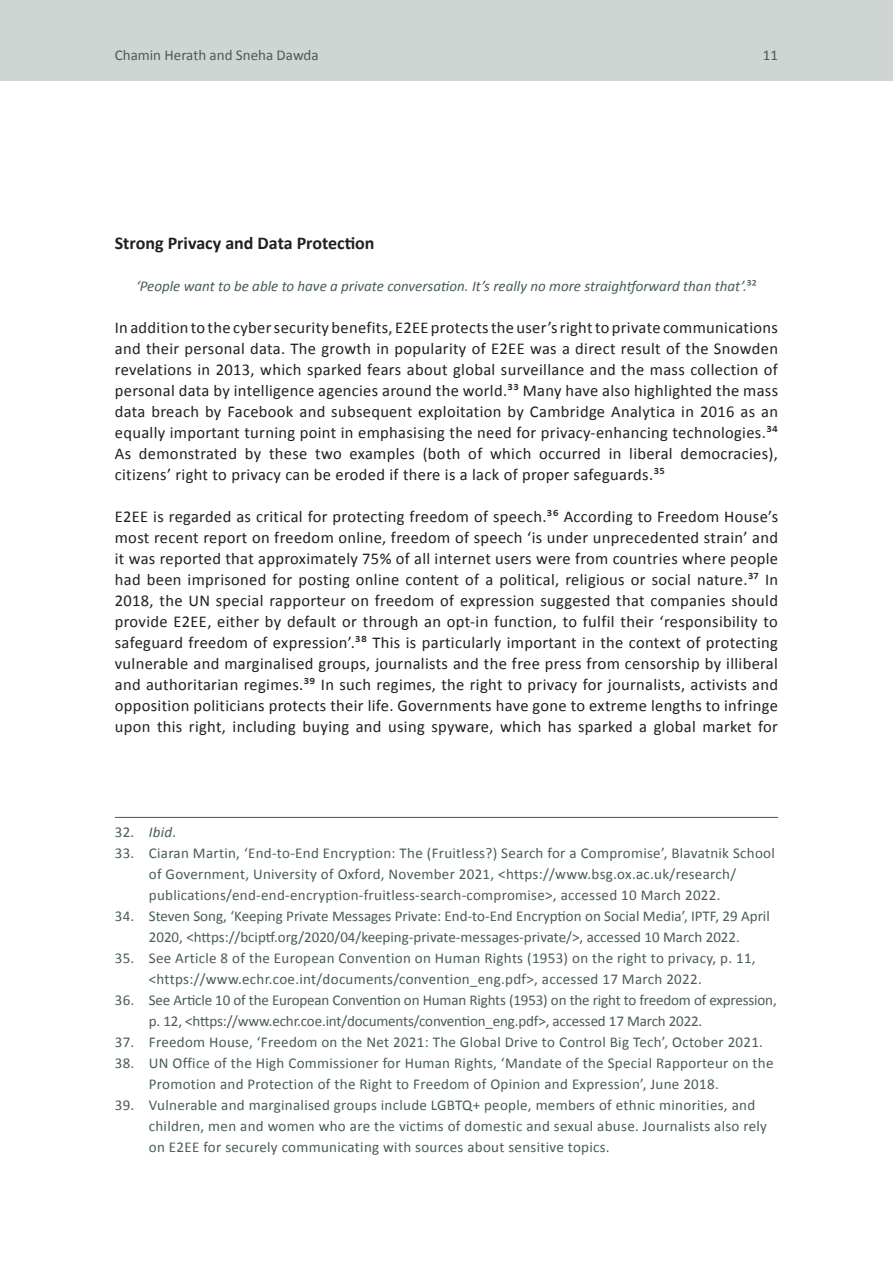
<style>
.page{position:relative;width:893px;height:1263px;background:#fff}
.page>*{position:absolute;margin:0;border:0;box-sizing:border-box;transform-origin:0 0}
.Heading_2{font:700 18px "Calibri";color:#231f20}
.t1{font:16.5px/21px "Calibri";letter-spacing:.02em;color:#231f20;text-align:justify}
.Footnote_text{font:15px/21px "Calibri";letter-spacing:.02em;color:#495c56}
.Footnote_text-2{font:15px/21px "Calibri";color:#495c56;text-align:center}
.Footnote_text-3{font:15px/21px "Calibri";letter-spacing:-.01em;color:#495c56}
.Block_quote{font:italic 15px "Calibri";color:#495c56}
.Footnote_text-4{font:italic 15px "Calibri";color:#495c56}
.s1{font-style:normal}
</style>
<div class="page">
<div style="left:0;top:0;width:893px;height:81px;background:#cfd5d3"></div>
<hr style="left:115px;top:817px;width:663px;height:1px;background:#495c56">
<p class="Footnote_text-2" style="left:115px;top:44px;width:205px">Chamin Herath and Sneha Dawda</p>
<p class="Footnote_text" style="left:763px;top:44px;width:17px">11</p>
<p class="Heading_2" style="left:115px;top:230px;width:261px">Strong Privacy and Data Protection</p>
<p class="Block_quote" style="left:136px;top:275px;width:622px">‘People want to be able to have a private conversation. It’s really no more straightforward than that’.<span class="s1">32</span></p>
<p class="t1" style="left:115px;top:316px;width:665px">In addition to the cyber security benefits, E2EE protects the user’s right to private communications and their personal data. The growth in popularity of E2EE was a direct result of the Snowden revelations in 2013, which sparked fears about global surveillance and the mass collection of personal data by intelligence agencies around the world.33 Many have also highlighted the mass data breach by Facebook and subsequent exploitation by Cambridge Analytica in 2016 as an equally important turning point in emphasising the need for privacy-enhancing technologies.34<br>As demonstrated by these two examples (both of which occurred in liberal democracies), citizens’ right to privacy can be eroded if there is a lack of proper safeguards.35</p>
<p class="t1" style="left:115px;top:505px;width:665px">E2EE is regarded as critical for protecting freedom of speech.36 According to Freedom House’s most recent report on freedom online, freedom of speech ‘is under unprecedented strain’ and it was reported that approximately 75% of all internet users were from countries where people had been imprisoned for posting online content of a political, religious or social nature.37 In 2018, the UN special rapporteur on freedom of expression suggested that companies should provide E2EE, either by default or through an opt-in function, to fulfil their ‘responsibility to safeguard freedom of expression’.38 This is particularly important in the context of protecting vulnerable and marginalised groups, journalists and the free press from censorship by illiberal and authoritarian regimes.39 In such regimes, the right to privacy for journalists, activists and opposition politicians protects their life. Governments have gone to extreme lengths to infringe upon this right, including buying and using spyware, which has sparked a global market for</p>
<p class="Footnote_text-4" style="left:115px;top:821px;width:63px"><span class="s1">32.</span> Ibid.</p>
<p class="Footnote_text" style="left:149px;top:842px;width:628px;text-indent:-34px">33. Ciaran Martin, ‘End-to-End Encryption: The (Fruitless?) Search for a Compromise’, Blavatnik School of Government, University of Oxford, November 2021, &lt;https://www.bsg.ox.ac.uk/research/ publications/end-end-encryption-fruitless-search-compromise&gt;, accessed 10 March 2022.</p>
<p class="Footnote_text-2" style="left:115px;top:905px;width:656px">34. Steven Song, ‘Keeping Private Messages Private: End-to-End Encryption on Social Media’, IPTF, 29 April<br>2020, &lt;https://bciptf.org/2020/04/keeping-private-messages-private/&gt;, accessed 10 March 2022.</p>
<p class="Footnote_text" style="left:149px;top:947px;width:608px;text-indent:-34px">35. See Article 8 of the European Convention on Human Rights (1953) on the right to privacy, p. 11, &lt;https://www.echr.coe.int/documents/convention_eng.pdf&gt;, accessed 17 March 2022.</p>
<p class="Footnote_text-3" style="left:149px;top:989px;width:629px;text-indent:-34px">36. See Article 10 of the European Convention on Human Rights (1953) on the right to freedom of expression, p. 12, &lt;https://www.echr.coe.int/documents/convention_eng.pdf&gt;, accessed 17 March 2022.</p>
<p class="Footnote_text" style="left:115px;top:1031px;width:650px">37. Freedom House, ‘Freedom on the Net 2021: The Global Drive to Control Big Tech’, October 2021.</p>
<p class="Footnote_text" style="left:149px;top:1052px;width:626px;text-indent:-34px">38. UN Office of the High Commissioner for Human Rights, ‘Mandate of the Special Rapporteur on the<br>Promotion and Protection of the Right to Freedom of Opinion and Expression’, June 2018.</p>
<p class="Footnote_text" style="left:149px;top:1094px;width:620px;text-indent:-34px">39. Vulnerable and marginalised groups include LGBTQ+ people, members of ethnic minorities, and children, men and women who are the victims of domestic and sexual abuse. Journalists also rely on E2EE for securely communicating with sources about sensitive topics.</p>
</div>
